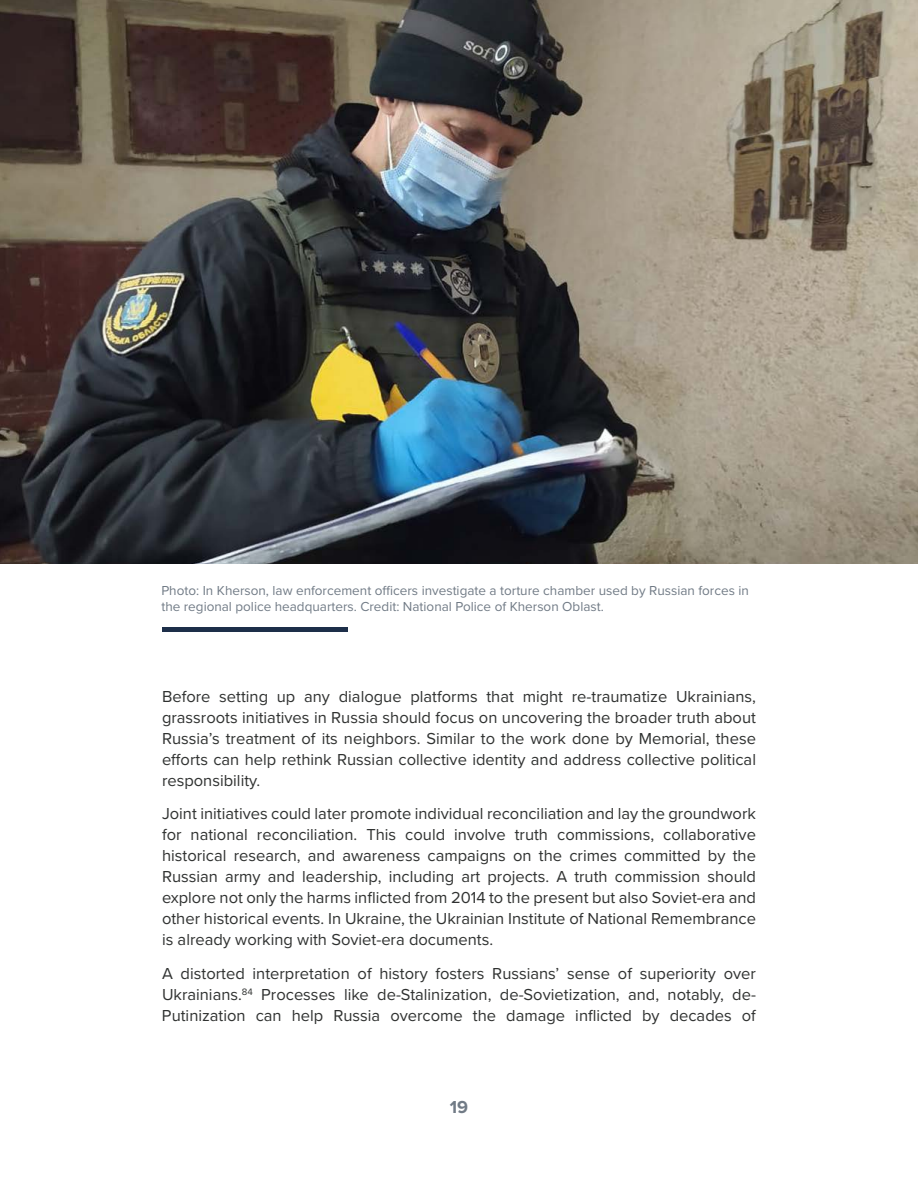
<style>
.page{position:relative;width:918px;height:1188px;background:#fff}
.page>*{position:absolute;margin:0;border:0;box-sizing:border-box;transform-origin:0 0}
.t1{font:700 18px "Proxima Nova";color:#717b86}
.t2{font:16.5px/21px "Proxima Nova";color:#303231;text-align:justify}
.t3{font:13.5px/16.2px "Proxima Nova";color:#717b86}
</style>
<div class="page">
<hr style="left:162px;top:627px;width:186px;height:4px;background:#1d2f49">
<img style="left:0;top:0;width:918px;height:563px">
<p class="t3" style="left:161px;top:582px;width:589px">Photo: In Kherson, law enforcement officers investigate a torture chamber used by Russian forces in the regional police headquarters. Credit: National Police of Kherson Oblast.</p>
<p class="t2" style="left:162px;top:685px;width:596px">Before setting up any dialogue platforms that might re-traumatize Ukrainians, grassroots initiatives in Russia should focus on uncovering the broader truth about Russia’s treatment of its neighbors. Similar to the work done by Memorial, these efforts can help rethink Russian collective identity and address collective political responsibility.</p>
<p class="t2" style="left:162px;top:803px;width:596px">Joint initiatives could later promote individual reconciliation and lay the groundwork for national reconciliation. This could involve truth commissions, collaborative historical research, and awareness campaigns on the crimes committed by the Russian army and leadership, including art projects. A truth commission should explore not only the harms inflicted from 2014 to the present but also Soviet-era and other historical events. In Ukraine, the Ukrainian Institute of National Remembrance is already working with Soviet-era documents.</p>
<p class="t2" style="left:162px;top:962px;width:596px">A distorted interpretation of history fosters Russians’ sense of superiority over Ukrainians.<sup>84</sup> Processes like de-Stalinization, de-Sovietization, and, notably, de-Putinization can help Russia overcome the damage inflicted by decades of</p>
<p class="t1" style="left:450px;top:1094px;width:20px">19</p>
</div>
